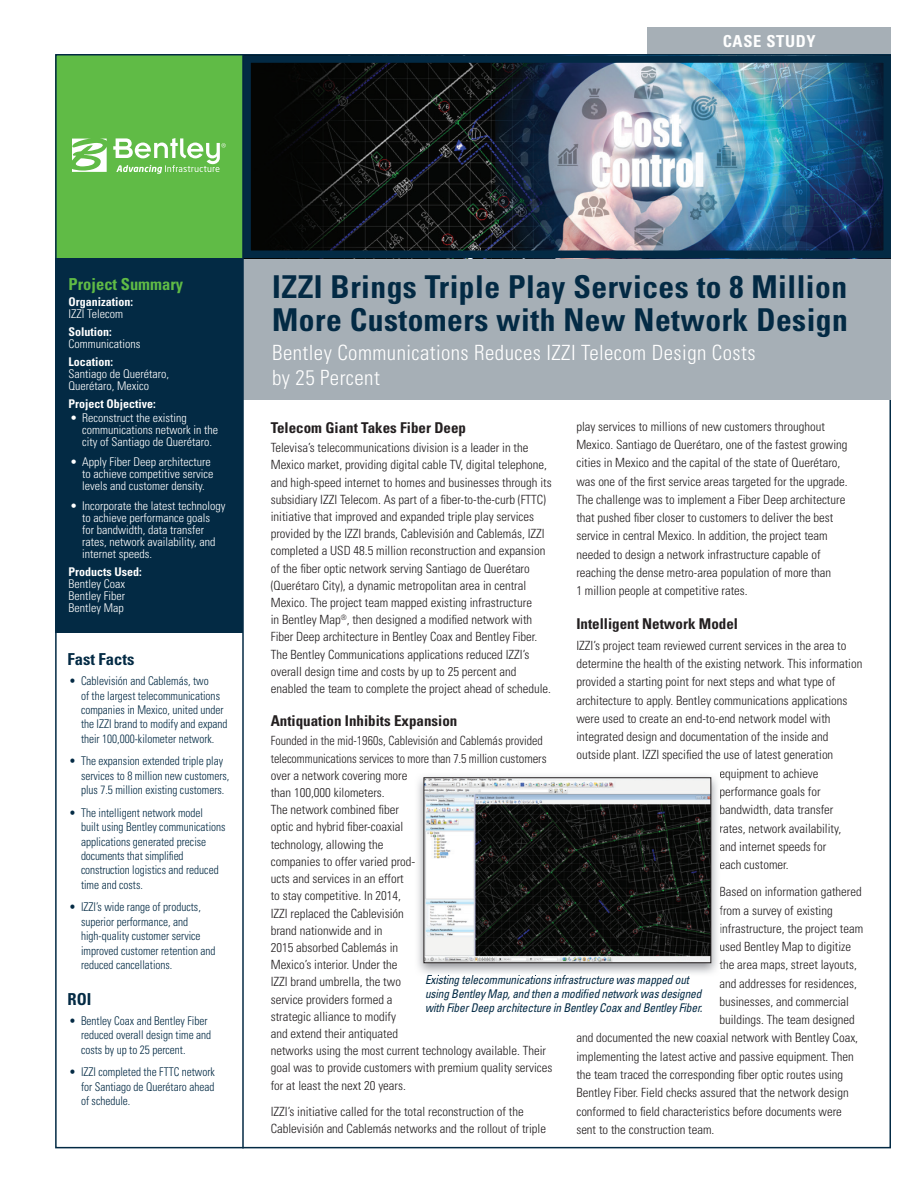
<style>
.page{position:relative;width:918px;height:1188px;background:#fff}
.page>*{position:absolute;margin:0;border:0;box-sizing:border-box;transform-origin:0 0}
.t1{font:700 condensed 31.5px/33px "Univers";letter-spacing:.015em;color:#032a44}
.t2{font:300 condensed 21px/24.8px "Univers";letter-spacing:.02em;color:#fff}
.t3{font:700 condensed 16.5px "Univers";color:#60bb46}
.t4{font:700 condensed 16.5px "Univers";color:#032a44}
.t5{font:700 condensed 16.5px "Univers";letter-spacing:.04em;color:#fff}
.t6{font:700 condensed 14.85px "Univers";color:#231f20}
.t7{font:300 condensed 12.6px/17.2px "Univers";color:#231f20}
.t8{font:300 condensed 12.6px/17.2px "Univers";color:#231f20;scale:.95 1}
.t9{font:300 condensed 12px/14.4px "Univers";color:#032a44;scale:.94 1}
.t10{font:300 condensed 12px/12px "Univers";color:#fff}
.t11{font:italic condensed 12px/14.4px "Univers";letter-spacing:-.015em;color:#032a44;scale:.95 1}
.t12{font:700 condensed 12px "Univers";color:#fff}
</style>
<div class="page">
<div style="left:55px;top:55px;width:188px;height:204px;background:#60bb46"></div>
<svg style="left:72px;top:139px;width:35px;height:33px"></svg>
<svg style="left:113px;top:138px;width:113px;height:36px"></svg>
<div style="left:648px;top:27px;width:243px;height:27px;background:#a6afb6"></div>
<div style="left:244px;top:258px;width:647px;height:141px;background:#a6afb6"></div>
<img style="left:252px;top:64px;width:630px;height:185px">
<div style="left:243px;top:55px;width:648px;height:203px;border:8px solid #032a44"></div>
<hr style="left:242px;top:54px;width:2px;height:1094px;background:#032a44">
<div style="left:55px;top:258px;width:187px;height:374px;background:#032a44"></div>
<img style="left:418px;top:776px;width:302px;height:199px">
<img style="left:427px;top:975px;width:263px;height:2px">
<svg style="left:423px;top:777px;width:289px;height:186px"></svg>
<h3 class="t5" style="left:723px;top:31px;width:95px">CASE STUDY</h3>
<h3 class="t3" style="left:69px;top:274px;width:116px">Project Summary</h3>
<p class="t12" style="left:69px;top:294px;width:66px">Organization:</p>
<p class="t10" style="left:69px;top:307px;width:56px">IZZI Telecom</p>
<p class="t12" style="left:69px;top:324px;width:45px">Solution:</p>
<p class="t10" style="left:69px;top:338px;width:73px">Communications</p>
<p class="t12" style="left:69px;top:354px;width:46px">Location:</p>
<p class="t10" style="left:69px;top:368px;width:102px">Santiago de Querétaro,<br>Querétaro, Mexico</p>
<p class="t12" style="left:69px;top:396px;width:89px">Project Objective:</p>
<p class="t10" style="left:82px;top:411px;width:137px;text-indent:-12px">• Reconstruct the existing communications network in the city of Santiago de Querétaro.</p>
<p class="t10" style="left:82px;top:456px;width:133px;text-indent:-12px">• Apply Fiber Deep architecture to achieve competitive service levels and customer density.</p>
<p class="t10" style="left:82px;top:500px;width:145px;text-indent:-12px">• Incorporate the latest technology to achieve performance goals<br>for bandwidth, data transfer rates, network availability, and internet speeds.</p>
<p class="t12" style="left:69px;top:565px;width:75px">Products Used:</p>
<p class="t10" style="left:69px;top:578px;width:58px;text-align:justify">Bentley Coax Bentley Fiber Bentley Map</p>
<h3 class="t4" style="left:68px;top:649px;width:68px">Fast Facts</h3>
<p class="t9" style="left:81px;top:674px;width:157px;text-indent:-12px">• Cablevisión and Cablemás, two<br>of the largest telecommunications companies in Mexico, united under the IZZI brand to modify and expand their 100,000-kilometer network.</p>
<p class="t9" style="left:81px;top:754px;width:159px;text-indent:-12px">• The expansion extended triple play services to 8 million new customers, plus 7.5 million existing customers.</p>
<p class="t9" style="left:81px;top:805px;width:155px;text-indent:-12px">• The intelligent network model<br>built using Bentley communications applications generated precise documents that simplified construction logistics and reduced time and costs.</p>
<p class="t9" style="left:81px;top:900px;width:145px;text-indent:-12px">• IZZI’s wide range of products, superior performance, and high-quality customer service improved customer retention and reduced cancellations.</p>
<h3 class="t4" style="left:68px;top:989px;width:25px">ROI</h3>
<p class="t9" style="left:81px;top:1014px;width:140px;text-indent:-12px">• Bentley Coax and Bentley Fiber reduced overall design time and costs by up to 25 percent.</p>
<p class="t9" style="left:81px;top:1065px;width:144px;text-align:justify;text-indent:-12px">• IZZI completed the FTTC network for Santiago de Querétaro ahead of schedule.</p>
<h1 class="t1" style="left:272px;top:270px;width:577px">IZZI Brings Triple Play Services to 8 Million<br>More Customers with New Network Design</h1>
<h2 class="t2" style="left:272px;top:340px;width:485px">Bentley Communications Reduces IZZI Telecom Design Costs by 25 Percent</h2>
<p class="t6" style="left:271px;top:418px;width:197px">Telecom Giant Takes Fiber Deep</p>
<p class="t7" style="left:271px;top:439px;width:283px">Televisa’s telecommunications division is a leader in the Mexico market, providing digital cable TV, digital telephone, and high-speed internet to homes and businesses through its subsidiary IZZI Telecom. As part of a fiber-to-the-curb (FTTC) initiative that improved and expanded triple play services provided by the IZZI brands, Cablevisión and Cablemás, IZZI completed a USD 48.5 million reconstruction and expansion of the fiber optic network serving Santiago de Querétaro (Querétaro City), a dynamic metropolitan area in central Mexico. The project team mapped existing infrastructure<br>in Bentley Map<sup>®</sup>, then designed a modified network with Fiber Deep architecture in Bentley Coax and Bentley Fiber.<br>The Bentley Communications applications reduced IZZI’s overall design time and costs by up to 25 percent and enabled the team to complete the project ahead of schedule.</p>
<p class="t6" style="left:271px;top:712px;width:188px">Antiquation Inhibits Expansion</p>
<p class="t8" style="left:271px;top:732px;width:298px">Founded in the mid-1960s, Cablevisión and Cablemás provided telecommunications services to more than 7.5 million customers over a network covering more<br>than 100,000 kilometers.<br>The network combined fiber<br>optic and hybrid fiber-coaxial<br>technology, allowing the<br>companies to offer varied prod-<br>ucts and services in an effort<br>to stay competitive. In 2014,<br>IZZI replaced the Cablevisión<br>brand nationwide and in<br>2015 absorbed Cablemás in<br>Mexico’s interior. Under the<br>IZZI brand umbrella, the two<br>service providers formed a<br>strategic alliance to modify<br>and extend their antiquated<br>networks using the most current technology available. Their goal was to provide customers with premium quality services for at least the next 20 years.</p>
<p class="t7" style="left:271px;top:1103px;width:277px">IZZI’s initiative called for the total reconstruction of the<br>Cablevisión and Cablemás networks and the rollout of triple</p>
<p class="t7" style="left:576px;top:417px;width:273px;line-height:18.3px">play services to millions of new customers throughout Mexico. Santiago de Querétaro, one of the fastest growing cities in Mexico and the capital of the state of Querétaro, was one of the first service areas targeted for the upgrade.<br>The challenge was to implement a Fiber Deep architecture that pushed fiber closer to customers to deliver the best service in central Mexico. In addition, the project team needed to design a network infrastructure capable of reaching the dense metro-area population of more than<br>1 million people at competitive rates.</p>
<p class="t6" style="left:576px;top:615px;width:163px">Intelligent Network Model</p>
<p class="t7" style="left:576px;top:637px;width:272px">IZZI’s project team reviewed current services in the area to</p>
<p class="t7" style="left:576px;top:655px;width:288px">determine the health of the existing network. This information</p>
<p class="t7" style="left:576px;top:673px;width:261px">provided a starting point for next steps and what type of</p>
<p class="t7" style="left:576px;top:692px;width:273px">architecture to apply. Bentley communications applications</p>
<p class="t7" style="left:576px;top:710px;width:256px">were used to create an end-to-end network model with</p>
<p class="t7" style="left:576px;top:728px;width:253px">integrated design and documentation of the inside and</p>
<p class="t7" style="left:576px;top:746px;width:258px">outside plant. IZZI specified the use of latest generation</p>
<p class="t7" style="left:719px;top:765px;width:101px">equipment to achieve</p>
<p class="t7" style="left:719px;top:783px;width:103px">performance goals for</p>
<p class="t7" style="left:719px;top:801px;width:115px">bandwidth, data transfer</p>
<p class="t7" style="left:719px;top:819px;width:123px">rates, network availability,</p>
<p class="t7" style="left:719px;top:838px;width:108px">and internet speeds for</p>
<p class="t7" style="left:719px;top:856px;width:71px">each customer.</p>
<p class="t7" style="left:719px;top:883px;width:144px">Based on information gathered</p>
<p class="t7" style="left:719px;top:901px;width:115px">from a survey of existing</p>
<p class="t7" style="left:719px;top:920px;width:145px">infrastructure, the project team</p>
<p class="t7" style="left:719px;top:938px;width:133px">used Bentley Map to digitize</p>
<p class="t7" style="left:719px;top:956px;width:139px">the area maps, street layouts,</p>
<p class="t7" style="left:719px;top:975px;width:139px">and addresses for residences,</p>
<p class="t7" style="left:719px;top:993px;width:131px">businesses, and commercial</p>
<p class="t7" style="left:719px;top:1011px;width:137px">buildings. The team designed</p>
<p class="t7" style="left:576px;top:1029px;width:283px">and documented the new coaxial network with Bentley Coax,</p>
<p class="t7" style="left:576px;top:1048px;width:279px">implementing the latest active and passive equipment. Then</p>
<p class="t7" style="left:576px;top:1066px;width:268px">the team traced the corresponding fiber optic routes using</p>
<p class="t7" style="left:576px;top:1084px;width:274px">Bentley Fiber. Field checks assured that the network design</p>
<p class="t7" style="left:576px;top:1103px;width:267px">conformed to field characteristics before documents were</p>
<p class="t7" style="left:576px;top:1121px;width:140px">sent to the construction team.</p>
<p class="t11" style="left:425px;top:972px;width:293px">Existing telecommunications infrastructure was mapped out using Bentley Map, and then a modified network was designed with Fiber Deep architecture in Bentley Coax and Bentley Fiber.</p>
</div>
